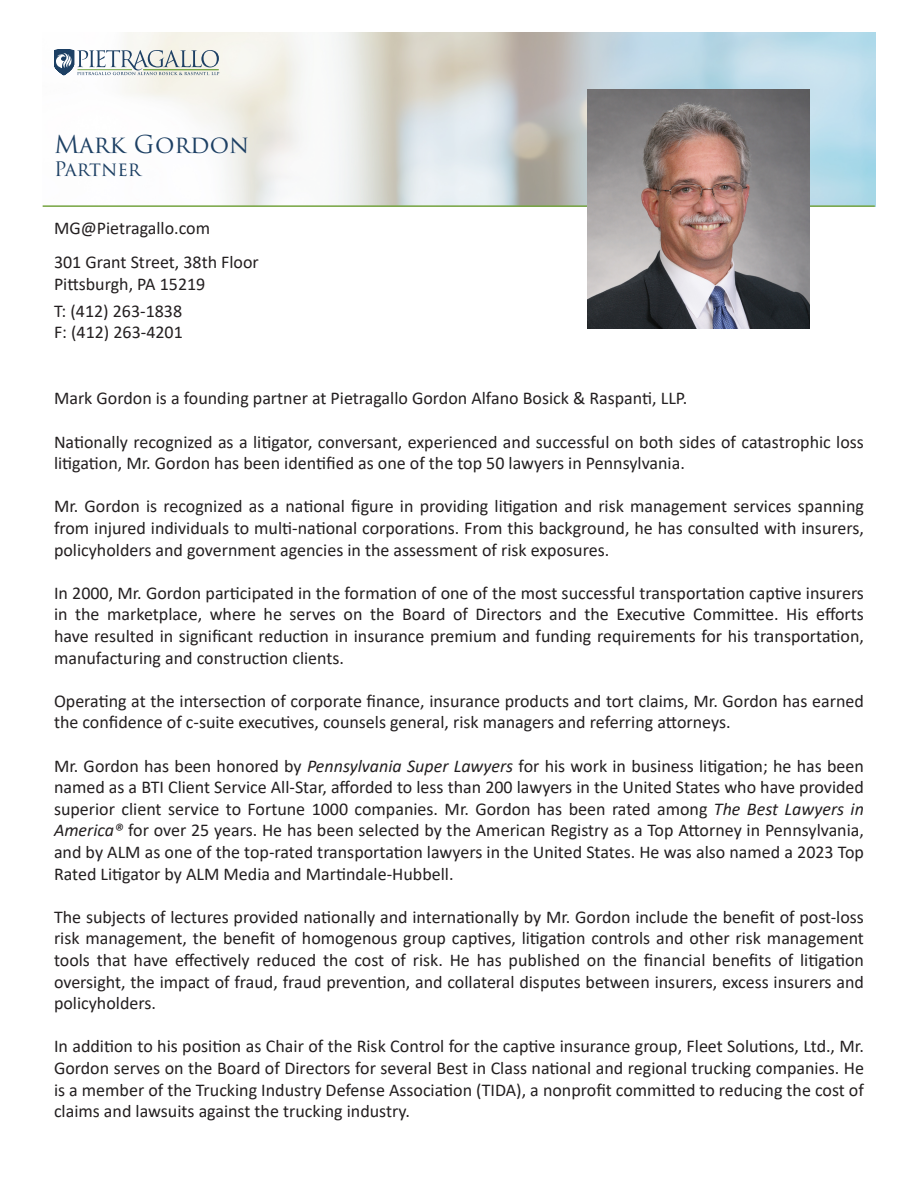
<style>
.page{position:relative;width:918px;height:1188px;background:#fff}
.page>*{position:absolute;margin:0;border:0;box-sizing:border-box;transform-origin:0 0}
.t1{font:24px "Trajan Pro 3";color:#1d4064}
.t2{font:19.5px "Trajan Pro 3";letter-spacing:-.01em;color:#1d4064}
.t3{font:18px/21.6px "Calibri";color:#231f20;text-align:justify}
.s1{font-style:italic}
</style>
<div class="page">
<img style="left:55px;top:32px;width:820px;height:173px">
<svg style="left:54px;top:50px;width:165px;height:26px"></svg>
<hr style="left:43px;top:205px;width:832px;height:2px;background:#75a440">
<img style="left:588px;top:90px;width:222px;height:238px">
<p class="t1" style="left:54px;top:128px;width:197px">Mark Gordon</p>
<p class="t2" style="left:54px;top:156px;width:88px">Partner</p>
<p class="t3" style="left:54px;top:217px;width:158px">MG@Pietragallo.com</p>
<p class="t3" style="left:54px;top:251px;width:206px">301 Grant Street, 38th Floor</p>
<p class="t3" style="left:54px;top:272px;width:153px">Pittsburgh, PA 15219</p>
<p class="t3" style="left:54px;top:299px;width:130px">T: (412) 263-1838</p>
<p class="t3" style="left:54px;top:321px;width:130px">F: (412) 263-4201</p>
<p class="t3" style="left:54px;top:387px;width:635px">Mark Gordon is a founding partner at Pietragallo Gordon Alfano Bosick &amp; Raspanti, LLP.</p>
<p class="t3" style="left:54px;top:430px;width:811px">Nationally recognized as a litigator, conversant, experienced and successful on both sides of catastrophic loss litigation, Mr. Gordon has been identified as one of the top 50 lawyers in Pennsylvania.</p>
<p class="t3" style="left:54px;top:495px;width:812px">Mr. Gordon is recognized as a national figure in providing litigation and risk management services spanning from injured individuals to multi-national corporations. From this background, he has consulted with insurers, policyholders and government agencies in the assessment of risk exposures.</p>
<p class="t3" style="left:54px;top:582px;width:812px">In 2000, Mr. Gordon participated in the formation of one of the most successful transportation captive insurers in the marketplace, where he serves on the Board of Directors and the Executive Committee. His efforts have resulted in significant reduction in insurance premium and funding requirements for his transportation, manufacturing and construction clients.</p>
<p class="t3" style="left:54px;top:690px;width:812px">Operating at the intersection of corporate finance, insurance products and tort claims, Mr. Gordon has earned the confidence of c-suite executives, counsels general, risk managers and referring attorneys.</p>
<p class="t3" style="left:54px;top:754px;width:812px">Mr. Gordon has been honored by <span class="s1">Pennsylvania Super Lawyers</span> for his work in business litigation; he has been named as a BTI Client Service All-Star, afforded to less than 200 lawyers in the United States who have provided superior client service to Fortune 1000 companies. Mr. Gordon has been rated among <span class="s1">The Best Lawyers in America®</span> for over 25 years. He has been selected by the American Registry as a Top Attorney in Pennsylvania, and by ALM as one of the top-rated transportation lawyers in the United States. He was also named a 2023 Top Rated Litigator by ALM Media and Martindale-Hubbell.</p>
<p class="t3" style="left:54px;top:906px;width:811px">The subjects of lectures provided nationally and internationally by Mr. Gordon include the benefit of post-loss risk management, the benefit of homogenous group captives, litigation controls and other risk management tools that have effectively reduced the cost of risk. He has published on the financial benefits of litigation oversight, the impact of fraud, fraud prevention, and collateral disputes between insurers, excess insurers and policyholders.</p>
<p class="t3" style="left:54px;top:1035px;width:812px">In addition to his position as Chair of the Risk Control for the captive insurance group, Fleet Solutions, Ltd., Mr.<br>Gordon serves on the Board of Directors for several Best in Class national and regional trucking companies. He is a member of the Trucking Industry Defense Association (TIDA), a nonprofit committed to reducing the cost of claims and lawsuits against the trucking industry.</p>
</div>
